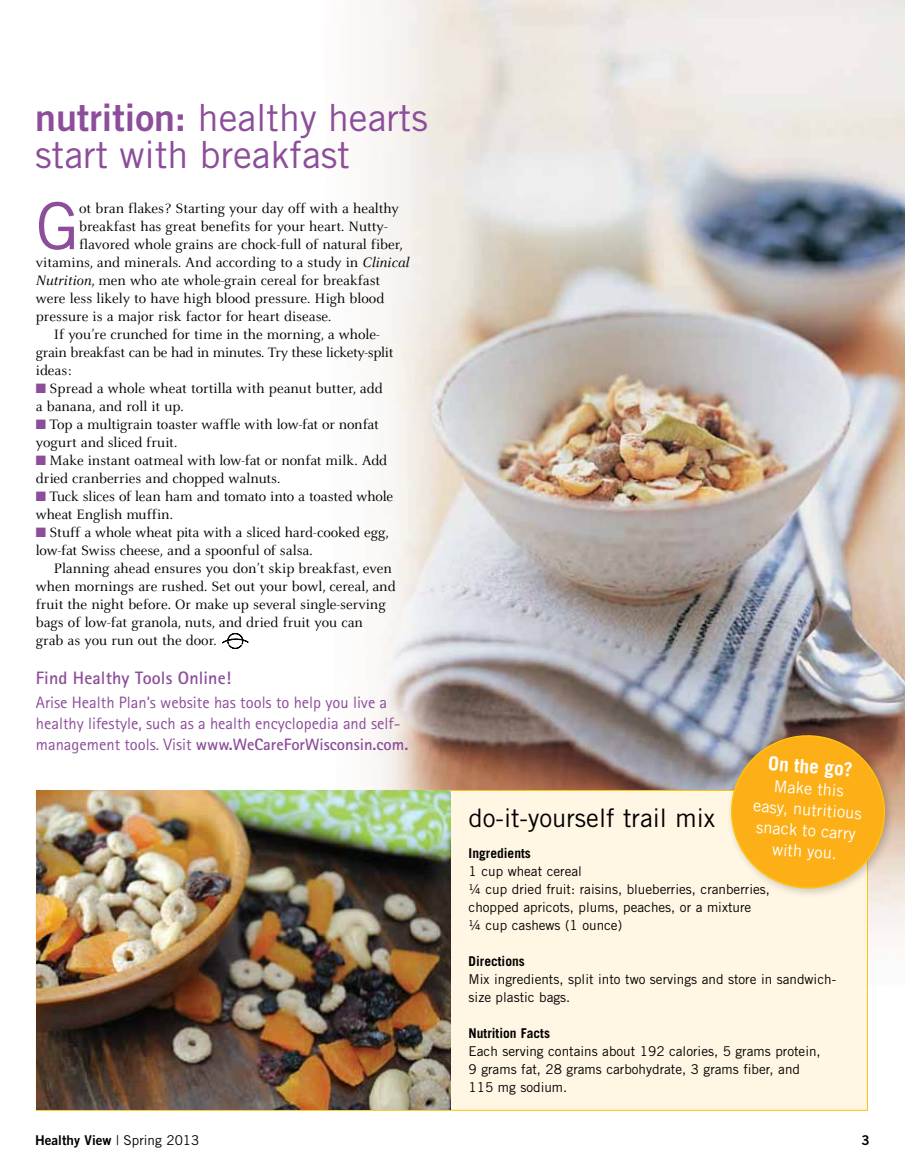
<style>
.page{position:relative;width:905px;height:1175px;background:#fff}
.page>*{position:absolute;margin:0;border:0;box-sizing:border-box;transform-origin:0 0}
.t1{font:64.8px "Trade Gothic LT Std";color:#8c4d9a}
.t2{font:37.5px/37.5px "Trade Gothic LT Std";color:#8c4d9a}
.t3{font:25.5px "Trade Gothic LT Std";color:#000}
.t4{font:700 19.5px "Trade Gothic LT Std";color:#fff}
.t5{font:700 18px "Rotis Sans Serif OTF";letter-spacing:.005em;color:#8c4d9a}
.t6{font:16.5px/21px "Rotis Sans Serif OTF";color:#8c4d9a}
.t7{font:16.5px/21px "Trade Gothic LT Std";color:#fff;text-align:center}
.t8{font:15px/18px "Celeste OT";color:#000}
.t9{font:15px "Celeste OT";letter-spacing:-.02em;color:#000}
.t10{font:13.5px/18px "Trade Gothic LT Std";color:#000}
.t11{font:700 13.5px "Trade Gothic LT Std";color:#000}
.t12{font:13.5px "Trade Gothic LT Std Bd 2";color:#000}
.s1{font-family:"Trade Gothic LT Std Bd 2"}
.s2{font-style:italic}
.s3{color:#8c4d9a}
.s4{font-weight:700}
.s5{font-family:"Trade Gothic LT Std"}
</style>
<div class="page">
<img style="left:443px;top:0;width:461px;height:994px">
<svg style="left:231px;top:0;width:212px;height:790px"></svg>
<svg style="left:222px;top:633px;width:26px;height:15px"></svg>
<div style="left:36px;top:790px;width:831px;height:320px;background:#fff6e4"></div>
<img style="left:37px;top:790px;width:413px;height:320px">
<div style="left:725px;top:730px;width:171px;height:169px;background:#000;opacity:.2"></div>
<svg style="left:721px;top:725px;width:173px;height:171px"></svg>
<h2 class="t2" style="left:35px;top:98px;width:394px"><span class="s1">nutrition:</span> healthy hearts start with breakfast</h2>
<h1 class="t1" style="left:36px;top:187px;width:45px">G</h1>
<p class="t8" style="left:79px;top:200px;width:321px">ot bran flakes? Starting your day off with a healthy</p>
<p class="t8" style="left:79px;top:218px;width:310px">breakfast has great benefits for your heart. Nutty-</p>
<p class="t8" style="left:79px;top:236px;width:325px">flavored whole grains are chock-full of natural fiber,</p>
<p class="t8" style="left:36px;top:254px;width:375px">vitamins, and minerals. And according to a study in <span class="s2">Clinical</span></p>
<p class="t8" style="left:36px;top:272px;width:346px"><span class="s2">Nutrition</span>, men who ate whole-grain cereal for breakfast</p>
<p class="t8" style="left:36px;top:290px;width:350px">were less likely to have high blood pressure. High blood</p>
<p class="t8" style="left:36px;top:308px;width:297px">pressure is a major risk factor for heart disease.</p>
<p class="t8" style="left:54px;top:326px;width:327px">If you’re crunched for time in the morning, a whole-</p>
<p class="t9" style="left:36px;top:344px;width:359px">grain breakfast can be had in minutes. Try these lickety-split</p>
<p class="t8" style="left:36px;top:362px;width:37px">ideas:</p>
<p class="t8" style="left:36px;top:380px;width:348px"><span class="s3">■</span> Spread a whole wheat tortilla with peanut butter, add a banana, and roll it up.</p>
<p class="t8" style="left:36px;top:416px;width:344px"><span class="s3">■</span> Top a multigrain toaster waffle with low-fat or nonfat yogurt and sliced fruit.</p>
<p class="t8" style="left:36px;top:452px;width:353px"><span class="s3">■</span> Make instant oatmeal with low-fat or nonfat milk. Add dried cranberries and chopped walnuts.</p>
<p class="t8" style="left:36px;top:488px;width:359px"><span class="s3">■</span> Tuck slices of lean ham and tomato into a toasted whole wheat English muffin.</p>
<p class="t8" style="left:36px;top:524px;width:354px"><span class="s3">■</span> Stuff a whole wheat pita with a sliced hard-cooked egg, low-fat Swiss cheese, and a spoonful of salsa.</p>
<p class="t8" style="left:36px;top:560px;width:361px;text-indent:18px">Planning ahead ensures you don’t skip breakfast, even when mornings are rushed. Set out your bowl, cereal, and fruit the night before. Or make up several single-serving bags of low-fat granola, nuts, and dried fruit you can<br>grab as you run out the door.</p>
<p class="t5" style="left:36px;top:667px;width:197px">Find Healthy Tools Online!</p>
<p class="t6" style="left:36px;top:692px;width:374px">Arise Health Plan’s website has tools to help you live a healthy lifestyle, such as a health encyclopedia and self&shy;management tools. Visit <span class="s4">www.WeCareForWisconsin.com.</span></p>
<h3 class="t4" style="left:769px;top:751px;width:86px;rotate:4deg">On the go?</h3>
<p class="t7" style="left:755px;top:774px;width:110px;rotate:4deg">Make this easy, nutritious snack to carry with you.</p>
<h3 class="t3" style="left:468px;top:803px;width:248px">do-it-yourself trail mix</h3>
<p class="t11" style="left:468px;top:844px;width:64px">Ingredients</p>
<p class="t10" style="left:468px;top:861px;width:303px">1 cup wheat cereal<br>¼ cup dried fruit: raisins, blueberries, cranberries, chopped apricots, plums, peaches, or a mixture<br>¼ cup cashews (1 ounce)</p>
<p class="t11" style="left:468px;top:952px;width:58px">Directions</p>
<p class="t10" style="left:468px;top:969px;width:369px">Mix ingredients, split into two servings and store in sandwich&shy;size plastic bags.</p>
<p class="t11" style="left:468px;top:1024px;width:83px">Nutrition Facts</p>
<p class="t10" style="left:468px;top:1041px;width:353px">Each serving contains about 192 calories, 5 grams protein,<br>9 grams fat, 28 grams carbohydrate, 3 grams fiber, and<br>115 mg sodium.</p>
<p class="t12" style="left:35px;top:1132px;width:166px">Healthy View <span class="s5">| Spring 2013</span></p>
<p class="t12" style="left:861px;top:1132px;width:10px">3</p>
</div>
